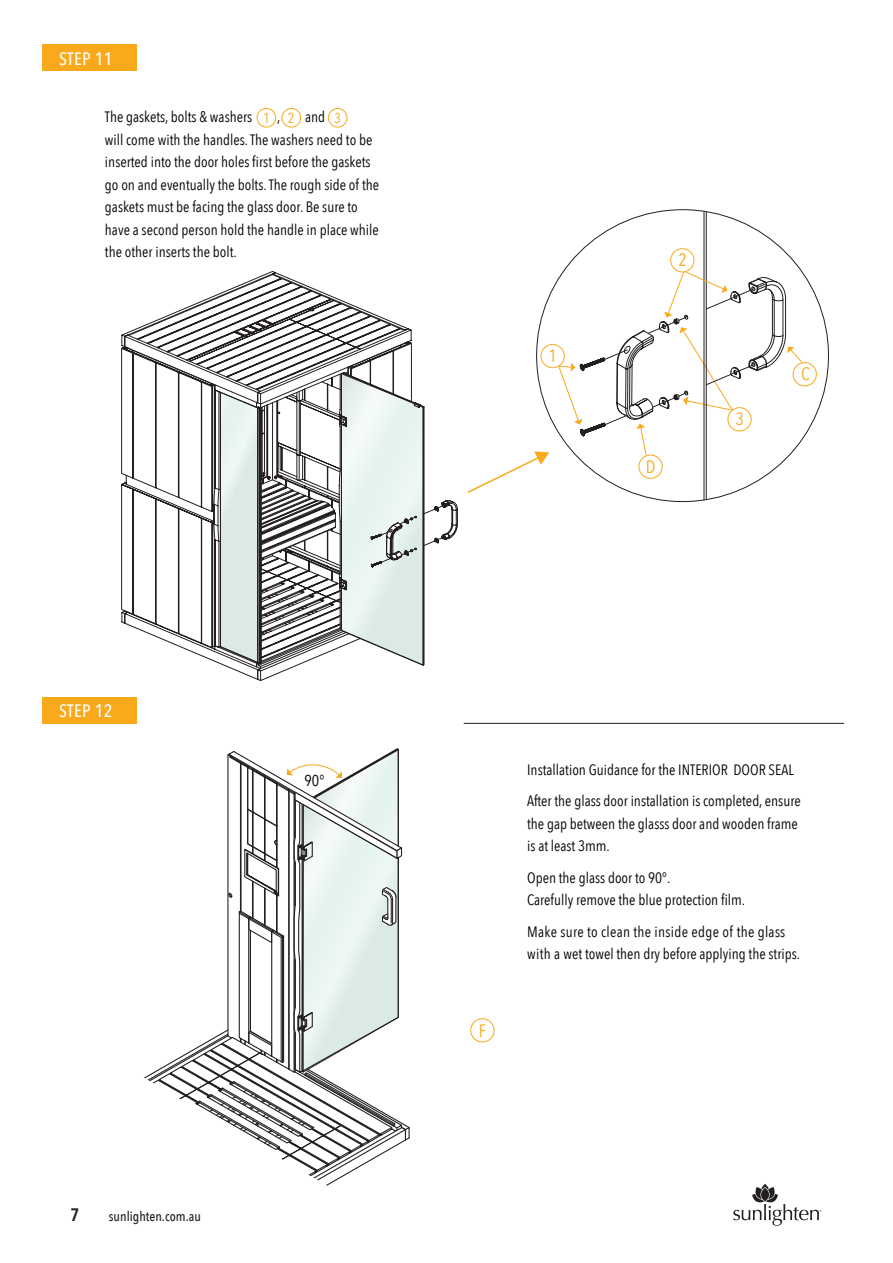
<style>
.page{position:relative;width:893px;height:1263px;background:#fff}
.page>*{position:absolute;margin:0;border:0;box-sizing:border-box;transform-origin:0 0}
.t1{font:500 18px "Avenir Next Condensed";letter-spacing:.02em;color:#fff}
.t2{font:18px "Avenir Next Condensed";color:#f9a91b}
.t3{font:600 18px "Avenir Next Condensed";color:#231f20}
.t4{font:15.75px "Avenir Next Condensed";color:#000}
.t5{font:15px/22.5px "Avenir Next Condensed";color:#000}
.t6{font:14.4px "Avenir Next Condensed";color:#f9a91b}
.t7{font:500 13.5px "Avenir Next Condensed";color:#231f20}
</style>
<div class="page">
<svg style="left:121px;top:271px;width:159px;height:354px"></svg>
<svg style="left:127px;top:274px;width:212px;height:395px"></svg>
<svg style="left:260px;top:342px;width:198px;height:324px"></svg>
<svg style="left:339px;top:299px;width:106px;height:367px"></svg>
<hr style="left:704px;top:212px;width:1px;height:288px;background:#231f20">
<hr style="left:706px;top:212px;width:1px;height:287px;background:#231f20">
<svg style="left:467px;top:248px;width:350px;height:246px"></svg>
<div style="left:42px;top:44px;width:95px;height:27px;background:#f9a91b"></div>
<div style="left:257px;top:108px;width:19px;height:19px;border:1px solid #f9a91b;border-radius:50%"></div>
<div style="left:282px;top:108px;width:19px;height:19px;border:1px solid #f9a91b;border-radius:50%"></div>
<div style="left:328px;top:108px;width:19px;height:19px;border:1px solid #f9a91b;border-radius:50%"></div>
<hr style="left:464px;top:723px;width:380px;height:1px;background:#231f20">
<svg style="left:143px;top:748px;width:267px;height:438px"></svg>
<div style="left:42px;top:697px;width:95px;height:26px;background:#f9a91b"></div>
<svg style="left:470px;top:1018px;width:25px;height:25px"></svg>
<svg style="left:733px;top:1184px;width:88px;height:42px"></svg>
<p class="t1" style="left:59px;top:47px;width:55px">STEP 11</p>
<p class="t5" style="left:105px;top:105px;width:149px">The gaskets, bolts &amp; washers</p>
<p class="t5" style="left:277px;top:105px;width:5px">,</p>
<p class="t5" style="left:105px;top:105px;width:276px;text-indent:200px">and<br>will come with the handles. The washers need to be inserted into the door holes first before the gaskets go on and eventually the bolts. The rough side of the gaskets must be facing the glass door. Be sure to have a second person hold the handle in place while the other inserts the bolt.</p>
<p class="t6" style="left:263px;top:105px;width:8px">1</p>
<p class="t6" style="left:288px;top:105px;width:8px">2</p>
<p class="t6" style="left:334px;top:105px;width:8px">3</p>
<p class="t1" style="left:59px;top:700px;width:55px">STEP 12</p>
<p class="t4" style="left:305px;top:767px;width:21px">90°</p>
<p class="t3" style="left:71px;top:1199px;width:10px">7</p>
<p class="t7" style="left:109px;top:1208px;width:93px">sunlighten.com.au</p>
<p class="t2" style="left:549px;top:340px;width:10px">1</p>
<p class="t2" style="left:678px;top:245px;width:10px">2</p>
<p class="t2" style="left:646px;top:451px;width:11px">D</p>
<p class="t2" style="left:735px;top:404px;width:10px">3</p>
<p class="t2" style="left:801px;top:359px;width:10px">C</p>
<p class="t2" style="left:479px;top:1015px;width:9px">F</p>
<p class="t5" style="left:527px;top:753px;width:275px;line-height:31.5px">Installation Guidance for the INTERIOR DOOR SEAL<br>After the glass door installation is completed, ensure</p>
<p class="t5" style="left:527px;top:811px;width:272px">the gap between the glasss door and wooden frame is at least 3mm.</p>
<p class="t5" style="left:527px;top:865px;width:220px">Open the glass door to 90°.<br>Carefully remove the blue protection film.</p>
<p class="t5" style="left:527px;top:919px;width:274px">Make sure to clean the inside edge of the glass with a wet towel then dry before applying the strips.</p>
</div>
